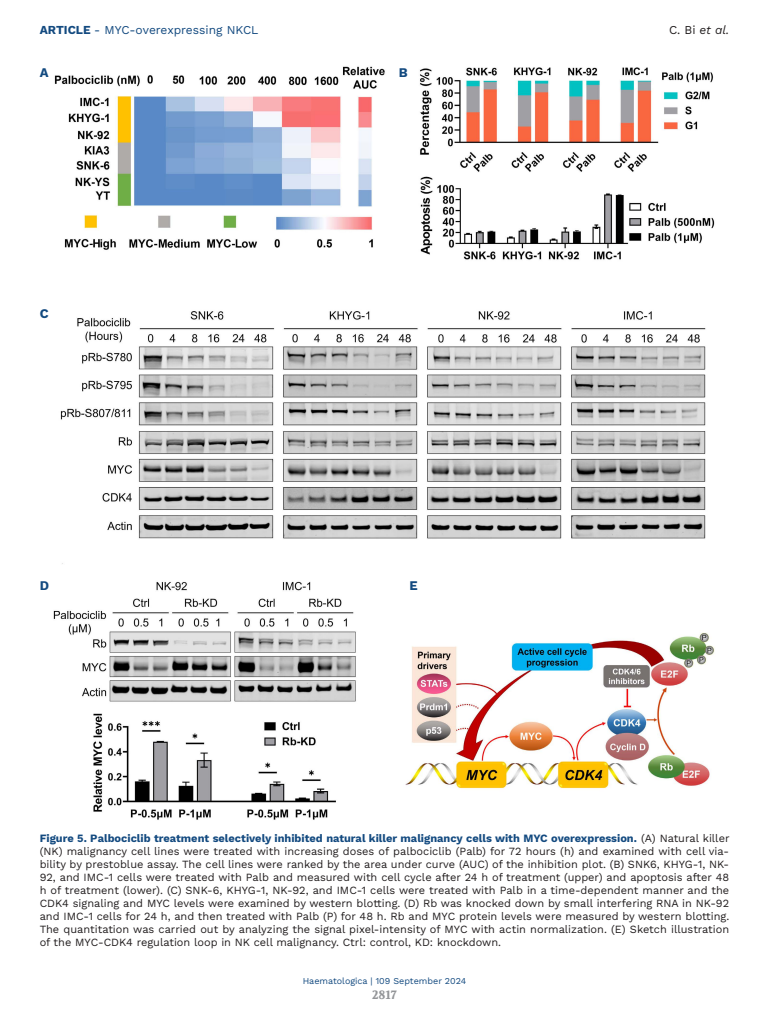
<style>
.page{position:relative;width:769px;height:1024px;background:#fff}
.page>*{position:absolute;margin:0;border:0;box-sizing:border-box;transform-origin:0 0}
.LETTERE_Figure{font:700 13px "Work Sans";color:#134a80}
.t1{font:12px "Work Sans";color:#134a80}
.t2{font:italic 12px "Work Sans";color:#231f20}
.t3{font:700 12px "Volkhov";color:#939598}
.DIDA_Figura{font:11px/13px "Work Sans";color:#231f20;text-align:justify}
.t4{font:9px "Work Sans";color:#134a80}
.s1{font-weight:700}
.s2{font-style:normal}
.s3{font-weight:700;color:#134a80}
</style>
<div class="page">
<img style="left:54px;top:66px;width:661px;height:754px">
<p class="t1" style="left:40px;top:21px;width:220px"><span class="s1">ARTICLE</span> - MYC-overexpressing NKCL</p>
<p class="t2" style="left:668px;top:21px;width:62px"><span class="s2">C. Bi</span> et al.</p>
<p class="LETTERE_Figure" style="left:40px;top:65px;width:10px">A</p>
<p class="LETTERE_Figure" style="left:40px;top:305px;width:10px">C</p>
<p class="LETTERE_Figure" style="left:398px;top:65px;width:10px">B</p>
<p class="LETTERE_Figure" style="left:40px;top:577px;width:11px">D</p>
<p class="LETTERE_Figure" style="left:409px;top:577px;width:10px">E</p>
<p class="DIDA_Figura" style="left:40px;top:831px;width:691px"><span class="s3">Figure 5. Palbociclib treatment selectively inhibited natural killer malignancy cells with MYC overexpression.</span> (A) Natural killer (NK) malignancy cell lines were treated with increasing doses of palbociclib (Palb) for 72 hours (h) and examined with cell via&shy;bility by prestoblue assay. The cell lines were ranked by the area under curve (AUC) of the inhibition plot. (B) SNK6, KHYG-1, NK-92, and IMC-1 cells were treated with Palb and measured with cell cycle after 24 h of treatment (upper) and apoptosis after 48 h of treatment (lower). (C) SNK-6, KHYG-1, NK-92, and IMC-1 cells were treated with Palb in a time-dependent manner and the CDK4 signaling and MYC levels were examined by western blotting. (D) Rb was knocked down by small interfering RNA in NK-92 and IMC-1 cells for 24 h, and then treated with Palb (P) for 48 h. Rb and MYC protein levels were measured by western blotting.<br>The quantitation was carried out by analyzing the signal pixel-intensity of MYC with actin normalization. (E) Sketch illustration of the MYC-CDK4 regulation loop in NK cell malignancy. Ctrl: control, KD: knockdown.</p>
<p class="t4" style="left:302px;top:974px;width:165px">Haematologica | 109 September 2024</p>
<p class="t3" style="left:372px;top:987px;width:26px">2817</p>
</div>
